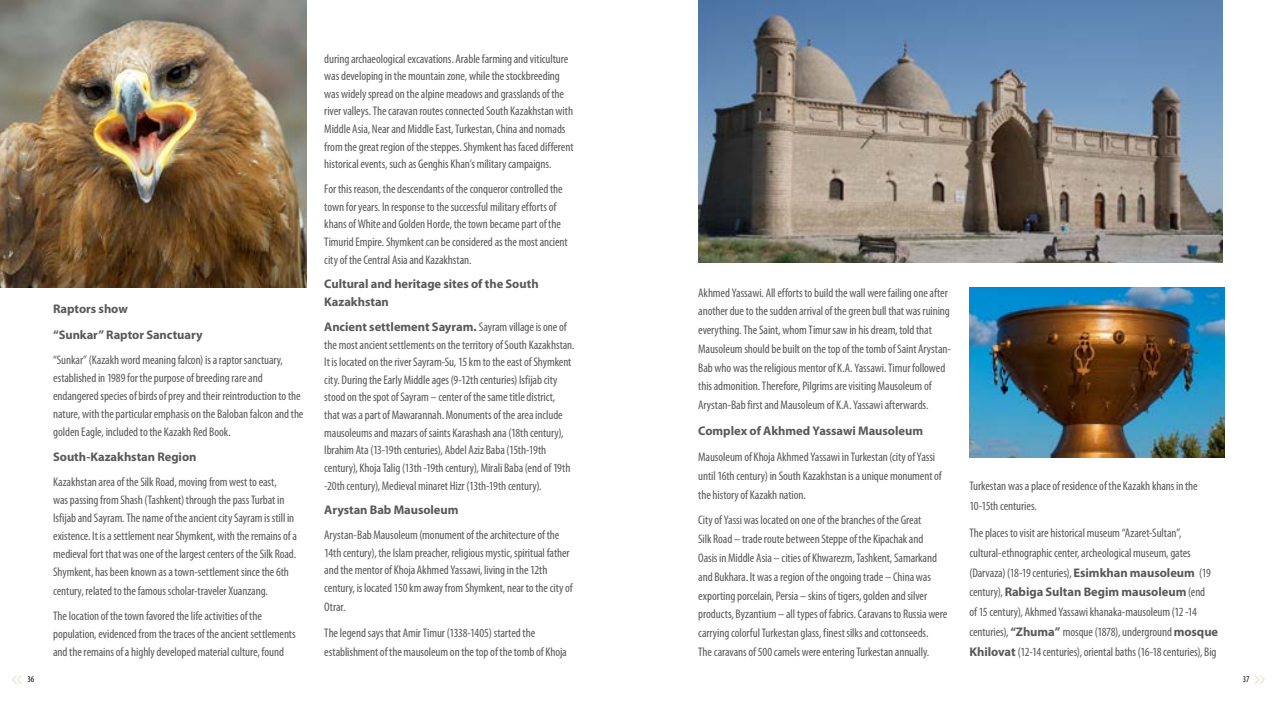
<style>
.page{position:relative;width:1276px;height:709px;background:#fff}
.page>*{position:absolute;margin:0;border:0;box-sizing:border-box;transform-origin:0 0}
.t1{font:condensed 12.5px/17.6px "Myriad Pro";letter-spacing:-.005em;color:#58595b}
.t2{font:700 12.5px/25.1px "Myriad Pro";letter-spacing:-.005em;color:#58595b}
.t3{font:condensed 8.75px "Myriad Pro";color:#000}
.s1{font-weight:700;font-stretch:normal}
</style>
<div class="page">
<svg style="left:1255px;top:675px;width:9px;height:9px"></svg>
<svg style="left:12px;top:675px;width:10px;height:9px"></svg>
<img style="left:698px;top:0;width:524px;height:263px">
<img style="left:969px;top:287px;width:255px;height:170px">
<img style="left:0;top:0;width:306px;height:287px">
<p class="t2" style="left:53px;top:296px;width:151px">Raptors show<br>“Sunkar” Raptor Sanctuary</p>
<p class="t1" style="left:53px;top:350px;width:252px;line-height:18px">“Sunkar” (Kazakh word meaning falcon) is a raptor sanctuary, established in 1989 for the purpose of breeding rare and endangered species of birds of prey and their reintroduction to the nature, with the particular emphasis on the Baloban falcon and the golden Eagle, included to the Kazakh Red Book.</p>
<p class="t2" style="left:53px;top:444px;width:145px">South-Kazakhstan Region</p>
<p class="t1" style="left:53px;top:473px;width:245px;line-height:18px">Kazakhstan area of the Silk Road, moving from west to east,<br>was passing from Shash (Tashkent) through the pass Turbat in Isfijab and Sayram. The name of the ancient city Sayram is still in existence. It is a settlement near Shymkent, with the remains of a medieval fort that was one of the largest centers of the Silk Road.<br>Shymkent, has been known as a town-settlement since the 6th century, related to the famous scholar-traveler Xuanzang.</p>
<p class="t1" style="left:53px;top:606px;width:244px;line-height:18px">The location of the town favored the life activities of the population, evidenced from the traces of the ancient settlements and the remains of a highly developed material culture, found</p>
<p class="t1" style="left:324px;top:49px;width:251px">during archaeological excavations. Arable farming and viticulture was developing in the mountain zone, while the stockbreeding was widely spread on the alpine meadows and grasslands of the river valleys. The caravan routes connected South Kazakhstan with Middle Asia, Near and Middle East, Turkestan, China and nomads from the great region of the steppes. Shymkent has faced different historical events, such as Genghis Khan’s military campaigns.</p>
<p class="t1" style="left:324px;top:180px;width:245px">For this reason, the descendants of the conqueror controlled the town for years. In response to the successful military efforts of khans of White and Golden Horde, the town became part of the Timurid Empire. Shymkent can be considered as the most ancient city of the Central Asia and Kazakhstan.</p>
<p class="t2" style="left:324px;top:275px;width:216px;line-height:17.6px">Cultural and heritage sites of the South<br>Kazakhstan</p>
<p class="t1" style="left:324px;top:318px;width:252px"><span class="s1">Ancient settlement Sayram.</span> Sayram village is one of the most ancient settlements on the territory of South Kazakhstan.<br>It is located on the river Sayram-Su, 15 km to the east of Shymkent city. During the Early Middle ages (9-12th centuries) Isfijab city stood on the spot of Sayram – center of the same title district,<br>that was a part of Mawarannah. Monuments of the area include mausoleums and mazars of saints Karashash ana (18th century), Ibrahim Ata (13-19th centuries), Abdel Aziz Baba (15th-19th century), Khoja Talig (13th -19th century), Mirali Baba (end of 19th -20th century), Medieval minaret Hizr (13th-19th century).</p>
<p class="t2" style="left:324px;top:497px;width:136px">Arystan Bab Mausoleum</p>
<p class="t1" style="left:324px;top:526px;width:250px">Arystan-Bab Mausoleum (monument of the architecture of the 14th century), the Islam preacher, religious mystic, spiritual father and the mentor of Khoja Akhmed Yassawi, living in the 12th century, is located 150 km away from Shymkent, near to the city of</p>
<p class="t1" style="left:324px;top:593px;width:212px;line-height:26px">Otrar.<br>The legend says that Amir Timur (1338-1405) started the</p>
<p class="t1" style="left:324px;top:642px;width:244px">establishment of the mausoleum on the top of the tomb of Khoja</p>
<p class="t1" style="left:698px;top:283px;width:254px;line-height:18.8px">Akhmed Yassawi. All efforts to build the wall were failing one after another due to the sudden arrival of the green bull that was ruining everything. The Saint, whom Timur saw in his dream, told that Mausoleum should be built on the top of the tomb of Saint Arystan-Bab who was the religious mentor of K.A. Yassawi. Timur followed this admonition. Therefore, Pilgrims are visiting Mausoleum of Arystan-Bab first and Mausoleum of K.A. Yassawi afterwards.</p>
<p class="t2" style="left:698px;top:418px;width:226px">Complex of Akhmed Yassawi Mausoleum</p>
<p class="t1" style="left:698px;top:447px;width:245px;line-height:18.8px">Mausoleum of Khoja Akhmed Yassawi in Turkestan (city of Yassi until 16th century) in South Kazakhstan is a unique monument of the history of Kazakh nation.</p>
<p class="t1" style="left:698px;top:511px;width:250px;line-height:18.8px">City of Yassi was located on one of the branches of the Great<br>Silk Road – trade route between Steppe of the Kipachak and<br>Oasis in Middle Asia – cities of Khwarezm, Tashkent, Samarkand and Bukhara. It was a region of the ongoing trade – China was exporting porcelain, Persia – skins of tigers, golden and silver products, Byzantium – all types of fabrics. Caravans to Russia were carrying colorful Turkestan glass, finest silks and cottonseeds.<br>The caravans of 500 camels were entering Turkestan annually.</p>
<p class="t1" style="left:969px;top:476px;width:230px;line-height:19.8px">Turkestan was a place of residence of the Kazakh khans in the<br>10-15th centuries.</p>
<p class="t1" style="left:969px;top:523px;width:250px;line-height:19.8px">The places to visit are historical museum “Azaret-Sultan”, cultural-ethnographic center, archeological museum, gates (Darvaza) (18-19 centuries), <span class="s1">Esimkhan mausoleum</span> (19 century), <span class="s1">Rabiga Sultan Begim mausoleum</span> (end<br>of 15 century), Akhmed Yassawi khanaka-mausoleum (12 -14 centuries), <span class="s1">“Zhuma”</span> mosque (1878), underground <span class="s1">mosque Khilovat</span> (12-14 centuries), oriental baths (16-18 centuries), Big</p>
<p class="t3" style="left:28px;top:674px;width:8px">36</p>
<p class="t3" style="left:1242px;top:674px;width:8px">37</p>
</div>
